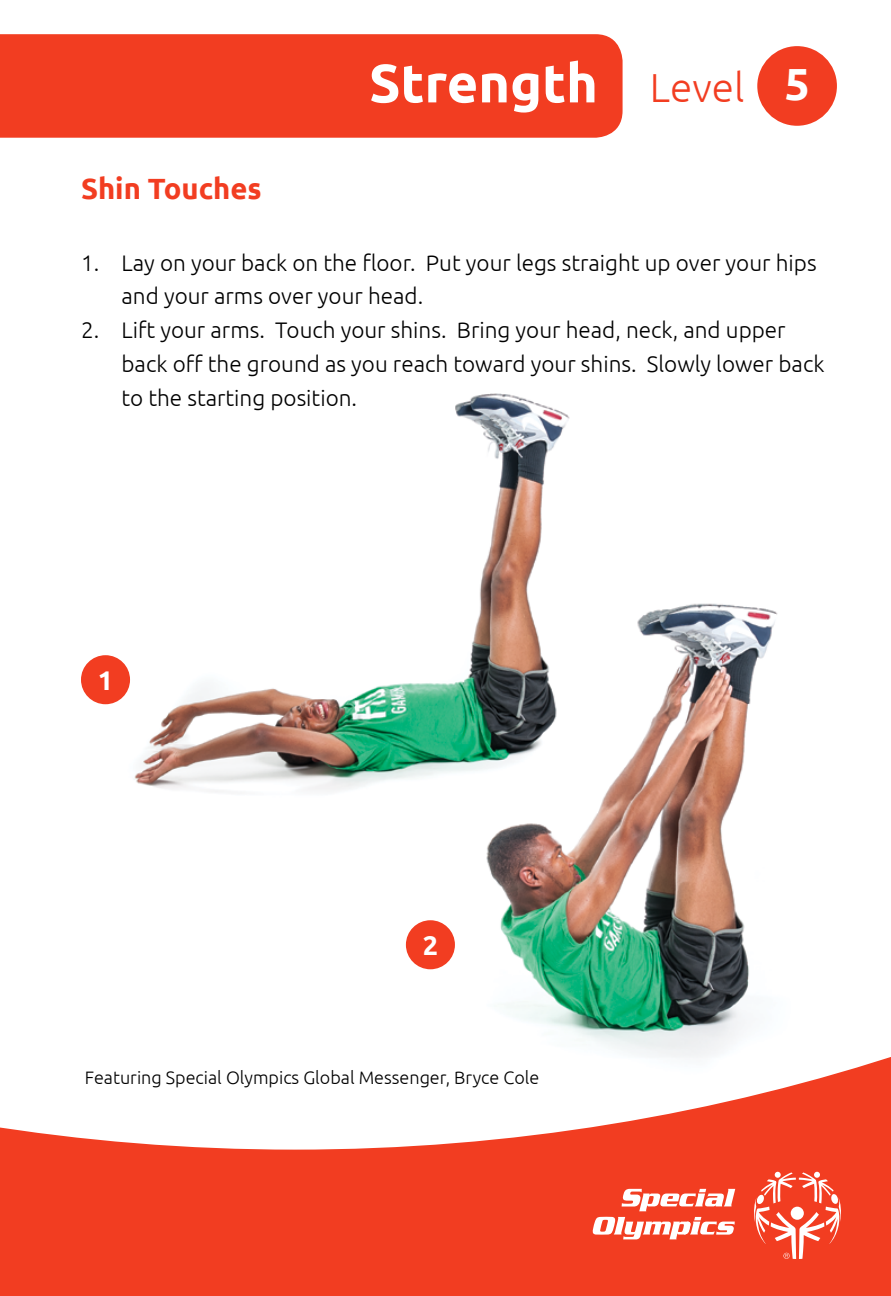
<style>
.page{position:relative;width:891px;height:1296px;background:#fff}
.page>*{position:absolute;margin:0;border:0;box-sizing:border-box;transform-origin:0 0}
.t1{font:700 54px "Ubuntu";color:#fff}
.t2{font:700 29.25px "Ubuntu";color:#f23d21}
.t3{font:700 27px "Ubuntu";color:#fff}
.t4{font:300 22.5px/33.8px "Ubuntu";color:#000}
.t5{font:300 18px "Ubuntu";color:#000}
.s1{font-weight:300;font-size:40.5px;color:#f23d21}
.s2{font-size:45px}
</style>
<div class="page">
<img style="left:450px;top:603px;width:328px;height:447px">
<svg style="left:0;top:1050px;width:891px;height:246px;fill:#f23d21"></svg>
<svg style="left:622px;top:1189px;width:113px;height:22px"></svg>
<svg style="left:592px;top:1217px;width:143px;height:22px"></svg>
<svg style="left:753px;top:1172px;width:89px;height:87px"></svg>
<div style="left:757px;top:46px;width:80px;height:80px;background:#f23d21;border-radius:50%"></div>
<div style="left:406px;top:920px;width:49px;height:49px;background:#f23d21;border-radius:50%"></div>
<div style="left:0;top:34px;width:623px;height:104px;background:#f23d21"></div>
<img style="left:125px;top:393px;width:473px;height:419px">
<div style="left:81px;top:655px;width:49px;height:49px;background:#f23d21;border-radius:50%"></div>
<h2 class="t2" style="left:81px;top:171px;width:182px">Shin Touches</h2>
<h1 class="t1" style="left:369px;top:50px;width:442px">Strength <span class="s1">Level</span> <span class="s2">5</span></h1>
<p class="t4" style="left:122px;top:245px;width:697px;text-indent:-40px">1. Lay on your back on the floor. Put your legs straight up over your hips and your arms over your head.</p>
<p class="t4" style="left:122px;top:313px;width:705px;text-indent:-40px">2. Lift your arms. Touch your shins. Bring your head, neck, and upper back off the ground as you reach toward your shins. Slowly lower back to the starting position.</p>
<p class="t3" style="left:98px;top:664px;width:17px">1</p>
<p class="t3" style="left:423px;top:929px;width:17px">2</p>
<p class="t5" style="left:85px;top:1067px;width:456px">Featuring Special Olympics Global Messenger, Bryce Cole</p>
</div>
